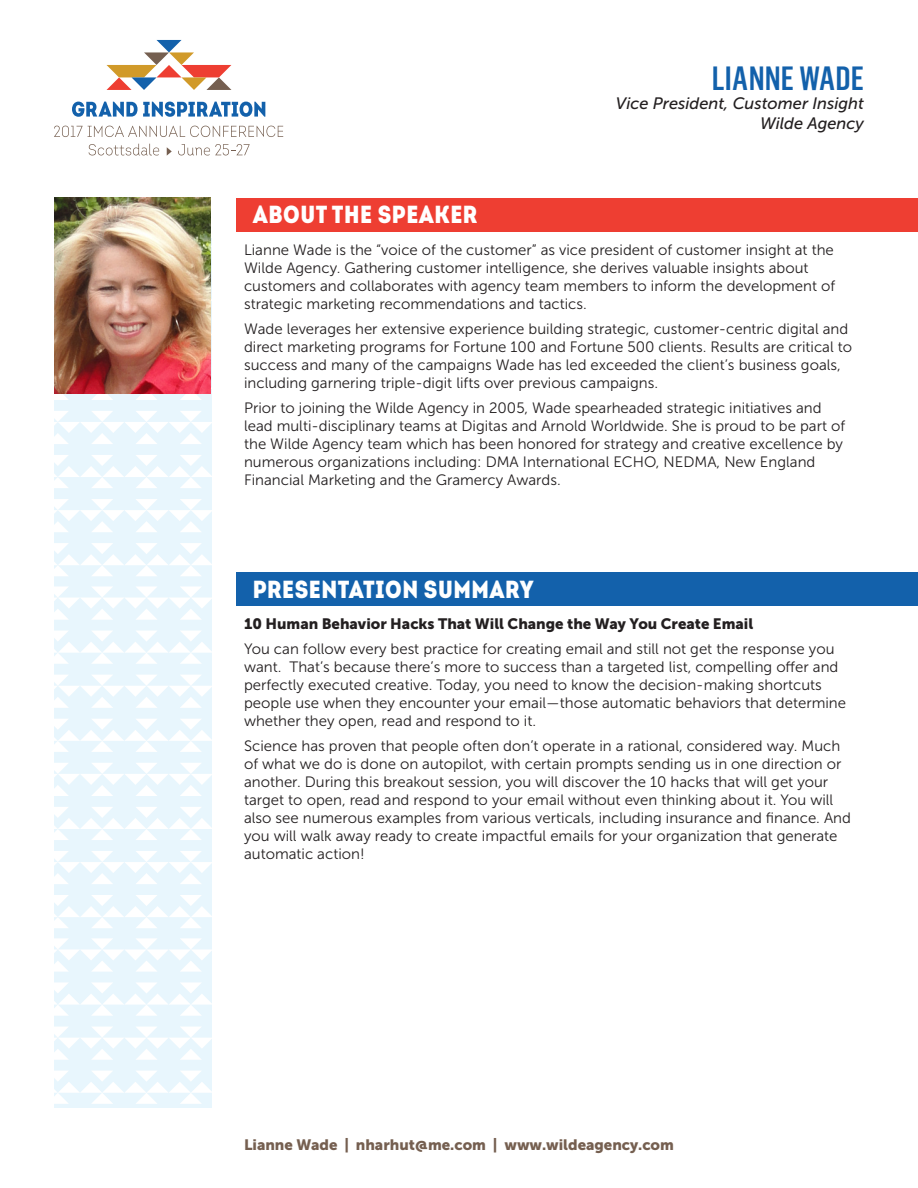
<style>
.page{position:relative;width:918px;height:1188px;background:#fff}
.page>*{position:absolute;margin:0;border:0;box-sizing:border-box;transform-origin:0 0}
.Page_Title{font:500 33px "Flama Condensed";letter-spacing:.01em;color:#1361ab}
.t1{font:900 24.75px "Intro Cond";letter-spacing:.02em;color:#fff}
.t2{font:italic 16.5px "Museo Sans 500";color:#231f20}
.t3{font:15px/18px "Museo Sans 300";color:#231f20}
.t4{font:15px "Museo Sans 900";color:#231f20}
.t5{font:15px "Museo Sans 900";color:#755f50}
</style>
<div class="page">
<div style="left:237px;top:572px;width:681px;height:34px;background:#1361ab"></div>
<div style="left:237px;top:198px;width:681px;height:34px;background:#ee3e32"></div>
<svg style="left:89px;top:144px;width:70px;height:12px"></svg>
<svg style="left:178px;top:144px;width:72px;height:12px"></svg>
<svg style="left:167px;top:147px;width:5px;height:9px"></svg>
<svg style="left:107px;top:40px;width:124px;height:50px"></svg>
<svg style="left:72px;top:102px;width:193px;height:15px"></svg>
<svg style="left:54px;top:126px;width:229px;height:11px"></svg>
<div style="left:54px;top:239px;width:158px;height:869px;background:#e8f6fd"></div>
<svg style="left:54px;top:411px;width:158px;height:33px"></svg>
<svg style="left:54px;top:499px;width:158px;height:33px"></svg>
<svg style="left:54px;top:455px;width:158px;height:33px"></svg>
<svg style="left:54px;top:387px;width:158px;height:13px"></svg>
<svg style="left:54px;top:543px;width:158px;height:33px"></svg>
<svg style="left:54px;top:586px;width:158px;height:34px"></svg>
<svg style="left:54px;top:763px;width:158px;height:33px"></svg>
<svg style="left:54px;top:675px;width:158px;height:33px"></svg>
<svg style="left:54px;top:851px;width:158px;height:33px"></svg>
<svg style="left:54px;top:631px;width:158px;height:33px"></svg>
<svg style="left:54px;top:807px;width:158px;height:33px"></svg>
<svg style="left:54px;top:719px;width:158px;height:33px"></svg>
<svg style="left:54px;top:895px;width:158px;height:33px"></svg>
<svg style="left:54px;top:938px;width:158px;height:34px"></svg>
<svg style="left:54px;top:1027px;width:158px;height:33px"></svg>
<svg style="left:54px;top:982px;width:158px;height:34px"></svg>
<svg style="left:54px;top:1071px;width:158px;height:33px"></svg>
<img style="left:54px;top:198px;width:157px;height:196px">
<p class="t1" style="left:253px;top:198px;width:226px">ABOUT THE SPEAKER</p>
<p class="Page_Title" style="left:712px;top:57px;width:154px">LIANNE WADE</p>
<p class="t2" style="left:616px;top:95px;width:250px">Vice President, Customer Insight</p>
<p class="t2" style="left:760px;top:115px;width:105px">Wilde Agency</p>
<p class="t3" style="left:244px;top:241px;width:593px">Lianne Wade is the “voice of the customer” as vice president of customer insight at the Wilde Agency. Gathering customer intelligence, she derives valuable insights about customers and collaborates with agency team members to inform the development of strategic marketing recommendations and tactics.</p>
<p class="t3" style="left:244px;top:320px;width:610px">Wade leverages her extensive experience building strategic, customer-centric digital and direct marketing programs for Fortune 100 and Fortune 500 clients. Results are critical to success and many of the campaigns Wade has led exceeded the client’s business goals, including garnering triple-digit lifts over previous campaigns.</p>
<p class="t3" style="left:244px;top:399px;width:603px">Prior to joining the Wilde Agency in 2005, Wade spearheaded strategic initiatives and lead multi-disciplinary teams at Digitas and Arnold Worldwide. She is proud to be part of the Wilde Agency team which has been honored for strategy and creative excellence by numerous organizations including: DMA International ECHO, NEDMA, New England Financial Marketing and the Gramercy Awards.</p>
<p class="t1" style="left:253px;top:573px;width:283px">PRESENTATION SUMMARY</p>
<p class="t4" style="left:244px;top:615px;width:511px">10 Human Behavior Hacks That Will Change the Way You Create Email</p>
<p class="t3" style="left:244px;top:640px;width:604px">You can follow every best practice for creating email and still not get the response you want. That’s because there’s more to success than a targeted list, compelling offer and perfectly executed creative. Today, you need to know the decision-making shortcuts people use when they encounter your email—those automatic behaviors that determine whether they open, read and respond to it.</p>
<p class="t3" style="left:244px;top:736px;width:608px">Science has proven that people often don’t operate in a rational, considered way. Much of what we do is done on autopilot, with certain prompts sending us in one direction or another. During this breakout session, you will discover the 10 hacks that will get your target to open, read and respond to your email without even thinking about it. You will also see numerous examples from various verticals, including insurance and finance. And you will walk away ready to create impactful emails for your organization that generate automatic action!</p>
<p class="t5" style="left:244px;top:1136px;width:431px">Lianne Wade | nharhut@me.com | www.wildeagency.com</p>
</div>
